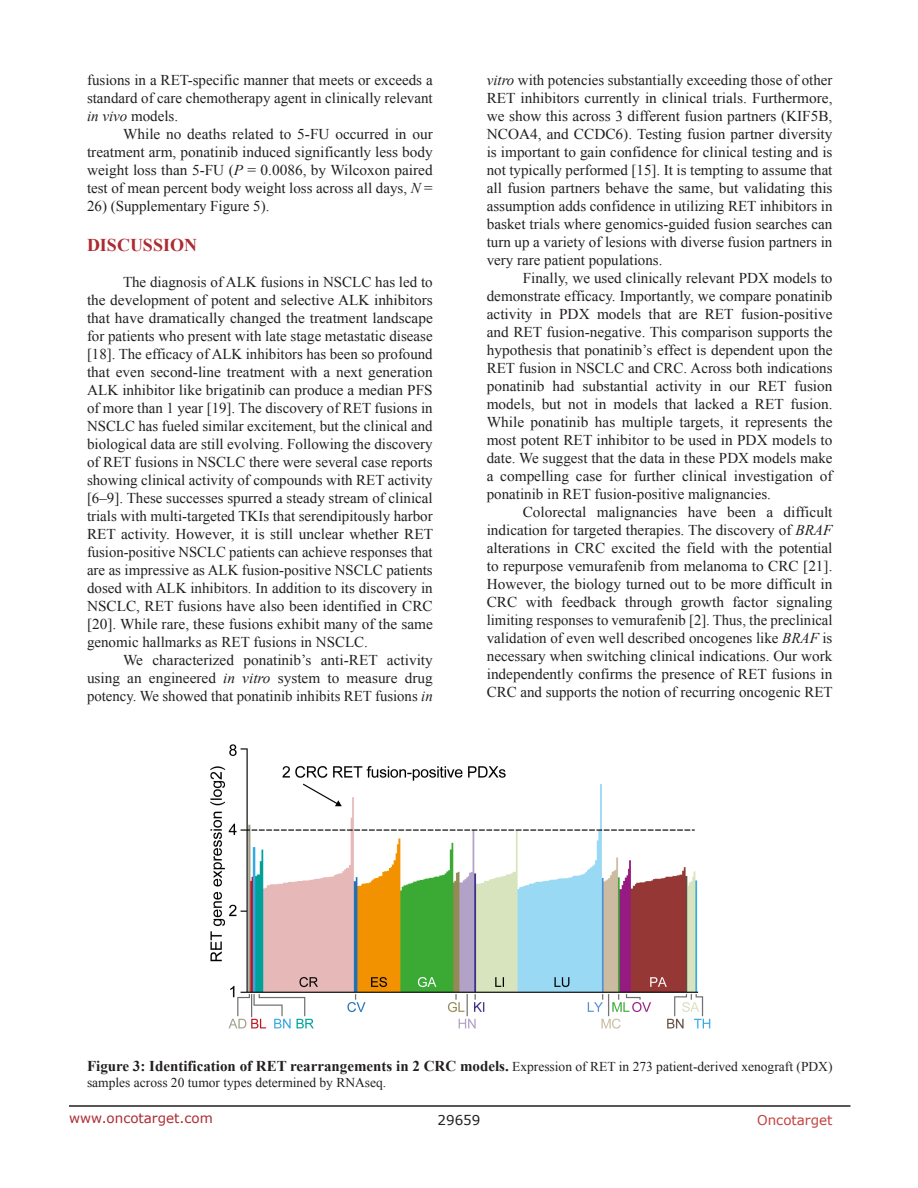
<style>
.page{position:relative;width:918px;height:1188px;background:#fff}
.page>*{position:absolute;margin:0;border:0;box-sizing:border-box;transform-origin:0 0}
.Heading{font:700 18px "Times New Roman";color:#ac2b31}
.BodyText{font:15px/18px "Times New Roman";color:#231f20;text-align:justify}
.figuretext{font:700 15px "Times New Roman";color:#231f20}
.figuretext-2{font:13.5px "Times New Roman";color:#231f20}
.t1{font:13.5px "Verdana";color:#ac2b31}
.t2{font:13.5px "Verdana";color:#c24141}
.t3{font:13.5px "Verdana";color:#231f20}
.s1{font-style:italic}
.s2{font-weight:400;font-size:13.5px}
</style>
<div class="page">
<hr style="left:69px;top:1105px;width:781px;height:2px;background:#231f20">
<img style="left:210px;top:744px;width:501px;height:285px">
<p class="BodyText" style="left:87px;top:71px;width:347px">fusions in a RET-specific manner that meets or exceeds a standard of care chemotherapy agent in clinically relevant <span class="s1">in vivo</span> models.</p>
<p class="BodyText" style="left:87px;top:125px;width:347px;text-indent:36px">While no deaths related to 5-FU occurred in our treatment arm, ponatinib induced significantly less body weight loss than 5-FU (<span class="s1">P</span> = 0.0086, by Wilcoxon paired test of mean percent body weight loss across all days, <span class="s1">N</span> =</p>
<p class="BodyText" style="left:87px;top:197px;width:184px">26) (Supplementary Figure 5).</p>
<p class="Heading" style="left:87px;top:233px;width:112px">DISCUSSION</p>
<p class="BodyText" style="left:87px;top:273px;width:348px;text-indent:36px">The diagnosis of ALK fusions in NSCLC has led to the development of potent and selective ALK inhibitors that have dramatically changed the treatment landscape for patients who present with late stage metastatic disease [18]. The efficacy of ALK inhibitors has been so profound that even second-line treatment with a next generation ALK inhibitor like brigatinib can produce a median PFS of more than 1 year [19]. The discovery of RET fusions in NSCLC has fueled similar excitement, but the clinical and biological data are still evolving. Following the discovery of RET fusions in NSCLC there were several case reports showing clinical activity of compounds with RET activity [6–9]. These successes spurred a steady stream of clinical trials with multi-targeted TKIs that serendipitously harbor RET activity. However, it is still unclear whether RET fusion-positive NSCLC patients can achieve responses that are as impressive as ALK fusion-positive NSCLC patients dosed with ALK inhibitors. In addition to its discovery in NSCLC, RET fusions have also been identified in CRC [20]. While rare, these fusions exhibit many of the same genomic hallmarks as RET fusions in NSCLC.</p>
<p class="BodyText" style="left:87px;top:651px;width:347px;text-indent:36px">We characterized ponatinib’s anti-RET activity using an engineered <span class="s1">in vitro</span> system to measure drug potency. We showed that ponatinib inhibits RET fusions <span class="s1">in</span></p>
<p class="BodyText" style="left:487px;top:71px;width:347px"><span class="s1">vitro</span> with potencies substantially exceeding those of other RET inhibitors currently in clinical trials. Furthermore, we show this across 3 different fusion partners (KIF5B, NCOA4, and CCDC6). Testing fusion partner diversity is important to gain confidence for clinical testing and is not typically performed [15]. It is tempting to assume that all fusion partners behave the same, but validating this assumption adds confidence in utilizing RET inhibitors in basket trials where genomics-guided fusion searches can turn up a variety of lesions with diverse fusion partners in very rare patient populations.</p>
<p class="BodyText" style="left:487px;top:269px;width:347px;text-indent:36px">Finally, we used clinically relevant PDX models to demonstrate efficacy. Importantly, we compare ponatinib activity in PDX models that are RET fusion-positive and RET fusion-negative. This comparison supports the hypothesis that ponatinib’s effect is dependent upon the RET fusion in NSCLC and CRC. Across both indications ponatinib had substantial activity in our RET fusion models, but not in models that lacked a RET fusion.<br>While ponatinib has multiple targets, it represents the most potent RET inhibitor to be used in PDX models to date. We suggest that the data in these PDX models make a compelling case for further clinical investigation of ponatinib in RET fusion-positive malignancies.</p>
<p class="BodyText" style="left:487px;top:503px;width:348px;text-indent:36px">Colorectal malignancies have been a difficult indication for targeted therapies. The discovery of <span class="s1">BRAF </span>alterations in CRC excited the field with the potential to repurpose vemurafenib from melanoma to CRC [21].<br>However, the biology turned out to be more difficult in CRC with feedback through growth factor signaling limiting responses to vemurafenib [2]. Thus, the preclinical validation of even well described oncogenes like <span class="s1">BRAF</span> is necessary when switching clinical indications. Our work independently confirms the presence of RET fusions in CRC and supports the notion of recurring oncogenic RET</p>
<p class="figuretext" style="left:87px;top:1056px;width:747px">Figure 3: Identification of RET rearrangements in 2 CRC models. <span class="s2">Expression of RET in 273 patient-derived xenograft (PDX)</span></p>
<p class="figuretext-2" style="left:87px;top:1074px;width:301px">samples across 20 tumor types determined by RNAseq.</p>
<p class="t1" style="left:69px;top:1109px;width:145px">www.oncotarget.com</p>
<p class="t3" style="left:438px;top:1111px;width:44px">29659</p>
<p class="t2" style="left:757px;top:1111px;width:77px">Oncotarget</p>
</div>
